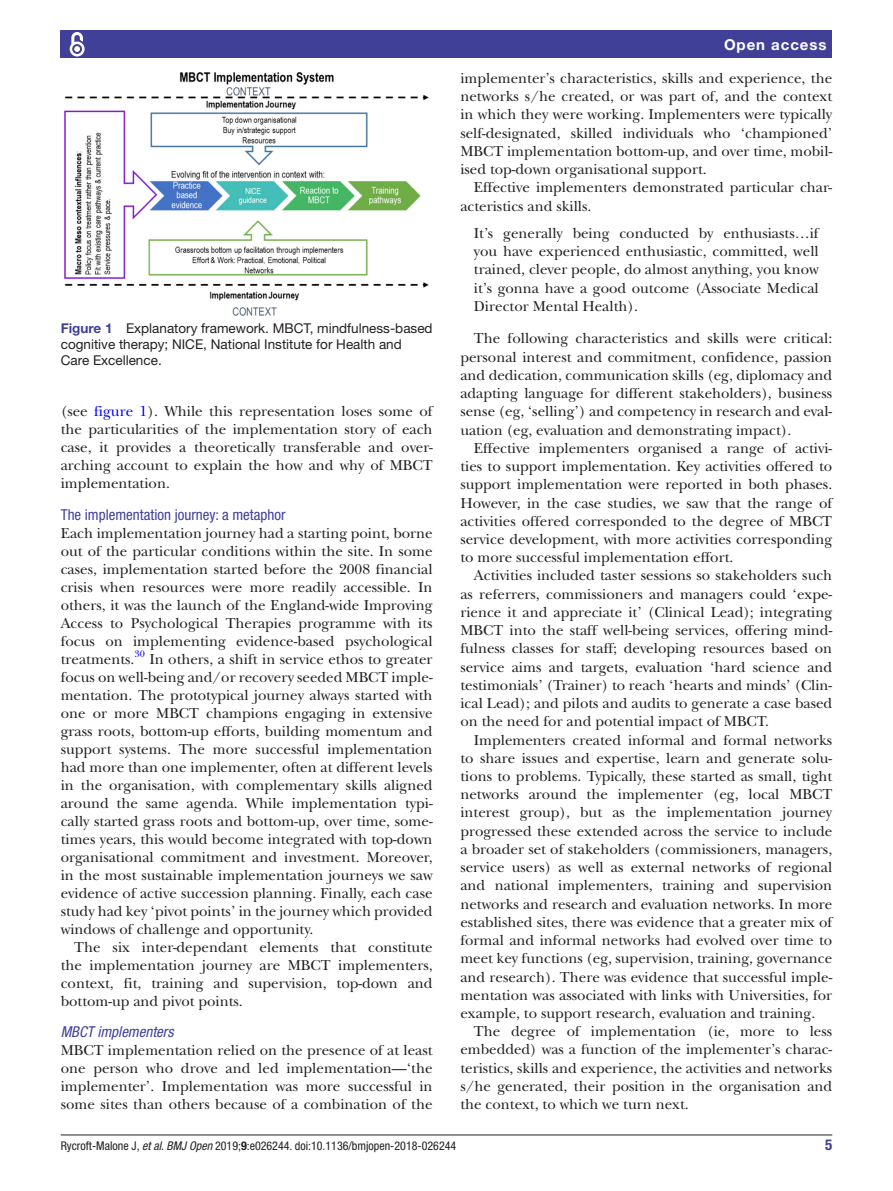
<style>
.page{position:relative;width:893px;height:1191px;background:#fff}
.page>*{position:absolute;margin:0;border:0;box-sizing:border-box;transform-origin:0 0}
.t1{font:15px/18.3px "New Baskerville";color:#231f20;text-align:justify}
.t2{font:condensed 15px "Helvetica Neue LT Std";color:#414099}
.t3{font:italic condensed 15px "Helvetica Neue LT Std";color:#414099}
.t4{font:700 15px "Helvetica Neue LT Std";letter-spacing:.065em;color:#fff}
.t5{font:700 condensed 15px "Helvetica Neue LT Std";color:#414099}
.t6{font:13.5px/16.2px "Helvetica Neue LT Std";color:#231f20}
.t7{font:condensed 12px "Helvetica Neue LT Std";color:#231f20}
.t8{font:9.9px "New Baskerville";color:#00f}
.s1{font-weight:700;color:#414099}
.s2{color:#00f}
.s3{font-style:italic}
.s4{font-weight:700}
</style>
<div class="page">
<hr style="left:61px;top:1134px;width:771px;height:1px;background:#231f20">
<div style="left:61px;top:31px;width:771px;height:27px;background:#414099"></div>
<svg style="left:69px;top:32px;width:16px;height:25px"></svg>
<img style="left:65px;top:73px;width:364px;height:242px">
<p class="t6" style="left:61px;top:320px;width:373px"><span class="s1">Figure 1</span> Explanatory framework. MBCT, mindfulness-based cognitive therapy; NICE, National Institute for Health and<br>Care Excellence.</p>
<p class="t1" style="left:61px;top:402px;width:373px">(see <span class="s2">figure 1</span>). While this representation loses some of the particularities of the implementation story of each case, it provides a theoretically transferable and over&shy;arching account to explain the how and why of MBCT implementation.</p>
<p class="t2" style="left:61px;top:505px;width:226px">The implementation journey: a metaphor</p>
<p class="t1" style="left:61px;top:524px;width:373px">Each implementation journey had a starting point, borne out of the particular conditions within the site. In some cases, implementation started before the 2008 financial crisis when resources were more readily accessible. In others, it was the launch of the England-wide Improving Access to Psychological Therapies programme with its focus on implementing evidence-based psychological treatments.</p>
<p class="t8" style="left:135px;top:648px;width:12px">30</p>
<p class="t1" style="left:61px;top:650px;width:373px;text-indent:89px">In others, a shift in service ethos to greater focus on well-being and/or recovery seeded MBCT imple&shy;mentation. The prototypical journey always started with one or more MBCT champions engaging in extensive grass roots, bottom-up efforts, building momentum and support systems. The more successful implementation had more than one implementer, often at different levels in the organisation, with complementary skills aligned around the same agenda. While implementation typi&shy;cally started grass roots and bottom-up, over time, some&shy;times years, this would become integrated with top-down organisational commitment and investment. Moreover, in the most sustainable implementation journeys we saw evidence of active succession planning. Finally, each case study had key ‘pivot points’ in the journey which provided windows of challenge and opportunity.</p>
<p class="t1" style="left:61px;top:938px;width:373px;text-indent:14px">The six inter-dependant elements that constitute the implementation journey are MBCT implementers, context, fit, training and supervision, top-down and bottom-up and pivot points.</p>
<p class="t3" style="left:61px;top:1023px;width:114px">MBCT implementers</p>
<p class="t1" style="left:61px;top:1041px;width:373px">MBCT implementation relied on the presence of at least one person who drove and led implementation—‘the implementer’. Implementation was more successful in some sites than others because of a combination of the</p>
<p class="t4" style="left:724px;top:35px;width:104px">Open access</p>
<p class="t1" style="left:460px;top:69px;width:373px">implementer’s characteristics, skills and experience, the networks s/he created, or was part of, and the context in which they were working. Implementers were typically self-designated, skilled individuals who ‘championed’ MBCT implementation bottom-up, and over time, mobil&shy;ised top-down organisational support.</p>
<p class="t1" style="left:460px;top:179px;width:373px;text-indent:13px">Effective implementers demonstrated particular char&shy;acteristics and skills.</p>
<p class="t1" style="left:474px;top:224px;width:346px">It’s generally being conducted by enthusiasts…if you have experienced enthusiastic, committed, well trained, clever people, do almost anything, you know it’s gonna have a good outcome (Associate Medical Director Mental Health).</p>
<p class="t1" style="left:460px;top:329px;width:373px;text-indent:14px">The following characteristics and skills were critical: personal interest and commitment, confidence, passion and dedication, communication skills (eg, diplomacy and adapting language for different stakeholders), business sense (eg, ‘selling’) and competency in research and eval&shy;uation (eg, evaluation and demonstrating impact).</p>
<p class="t1" style="left:460px;top:439px;width:373px;text-indent:14px">Effective implementers organised a range of activi&shy;ties to support implementation. Key activities offered to support implementation were reported in both phases.<br>However, in the case studies, we saw that the range of activities offered corresponded to the degree of MBCT service development, with more activities corresponding to more successful implementation effort.</p>
<p class="t1" style="left:460px;top:566px;width:373px;text-indent:14px">Activities included taster sessions so stakeholders such as referrers, commissioners and managers could ‘expe&shy;rience it and appreciate it’ (Clinical Lead); integrating MBCT into the staff well-being services, offering mind&shy;fulness classes for staff; developing resources based on service aims and targets, evaluation ‘hard science and testimonials’ (Trainer) to reach ‘hearts and minds’ (Clin&shy;ical Lead); and pilots and audits to generate a case based on the need for and potential impact of MBCT.</p>
<p class="t1" style="left:460px;top:730px;width:373px;text-indent:14px">Implementers created informal and formal networks to share issues and expertise, learn and generate solu&shy;tions to problems. Typically, these started as small, tight networks around the implementer (eg, local MBCT interest group), but as the implementation journey progressed these extended across the service to include a broader set of stakeholders (commissioners, managers, service users) as well as external networks of regional and national implementers, training and supervision networks and research and evaluation networks. In more established sites, there was evidence that a greater mix of formal and informal networks had evolved over time to meet key functions (eg, supervision, training, governance and research). There was evidence that successful imple&shy;mentation was associated with links with Universities, for example, to support research, evaluation and training.</p>
<p class="t1" style="left:460px;top:1022px;width:373px;text-indent:14px">The degree of implementation (ie, more to less embedded) was a function of the implementer’s charac&shy;teristics, skills and experience, the activities and networks s/he generated, their position in the organisation and the context, to which we turn next.</p>
<p class="t7" style="left:61px;top:1138px;width:397px">Rycroft-Malone J, <span class="s3">et al</span>. <span class="s3">BMJ Open</span> 2019;<span class="s4">9</span>:e026244. doi:10.1136/bmjopen-2018-026244</p>
<p class="t5" style="left:825px;top:1135px;width:9px">5</p>
</div>
